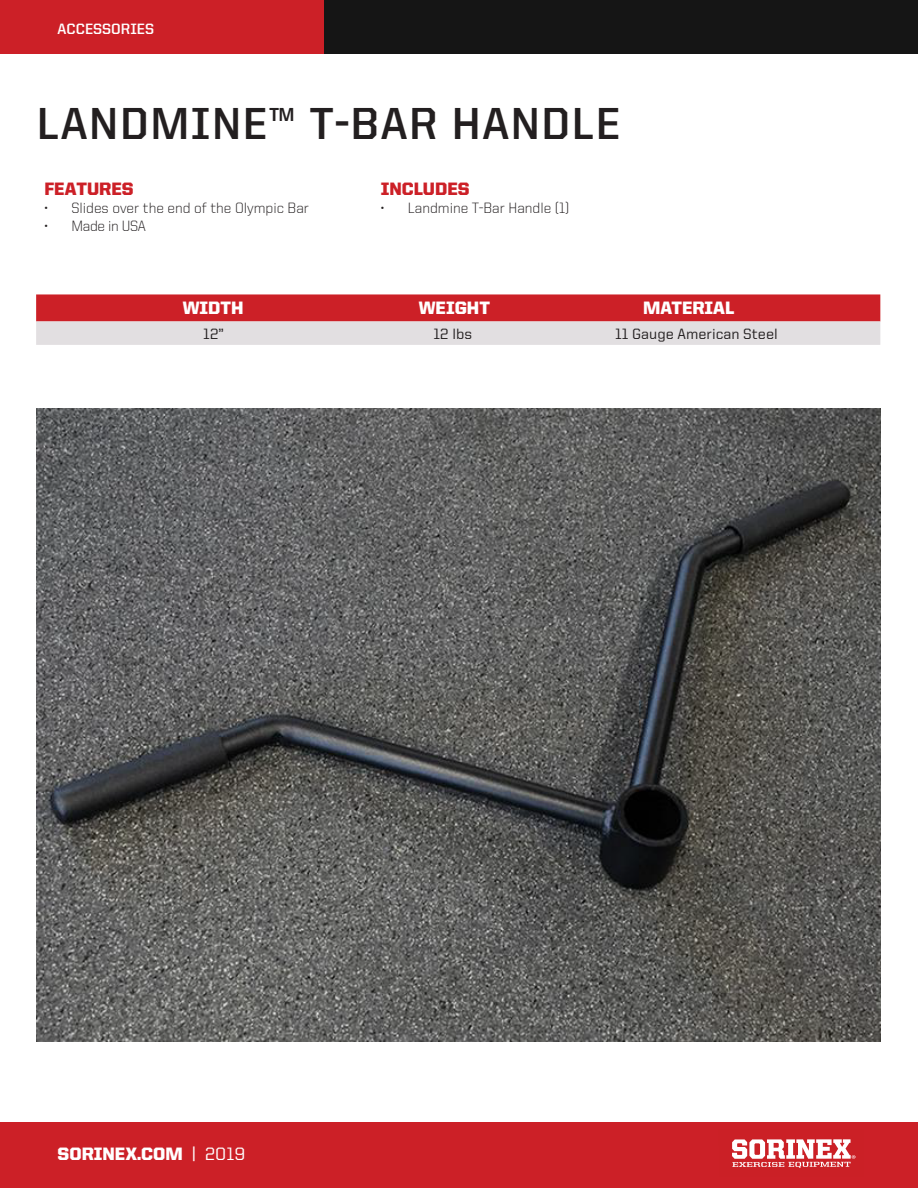
<style>
.page{position:relative;width:918px;height:1188px;background:#fff}
.page>*{position:absolute;margin:0;border:0;box-sizing:border-box;transform-origin:0 0}
.t1{font:700 45px "United Sans Reg";letter-spacing:.035em;color:#231f20}
.t2{font:900 18px "United Sans Reg";color:#fff}
.t3{font:900 18px "United Sans Reg";color:#cc2027}
.t4{font:300 15px "United Sans Reg";color:#231f20}
.t5{font:500 15px "United Sans Reg";color:#231f20}
.t6{font:700 15px "United Sans Reg";color:#fff}
.t7{font:300 15px "United Sans Reg";letter-spacing:-.02em;color:#231f20}
.s1{font-weight:500}
</style>
<div class="page">
<div style="left:0;top:1122px;width:918px;height:66px;background:#cc2027"></div>
<svg style="left:732px;top:1139px;width:123px;height:29px"></svg>
<div style="left:0;top:0;width:362px;height:54px;background:#cc2027"></div>
<div style="left:324px;top:0;width:594px;height:54px;background:#151515"></div>
<svg style="left:36px;top:294px;width:844px;height:51px;background:#d67b7f"></svg>
<img style="left:37px;top:409px;width:843px;height:632px">
<p class="t6" style="left:58px;top:20px;width:98px">ACCESSORIES</p>
<h1 class="t1" style="left:37px;top:99px;width:585px">LANDMINE™ T-BAR HANDLE</h1>
<p class="t3" style="left:44px;top:179px;width:91px">FEATURES</p>
<p class="t4" style="left:44px;top:200px;width:266px">• Slides over the end of the Olympic Bar</p>
<p class="t7" style="left:44px;top:218px;width:103px">• Made in USA</p>
<p class="t2" style="left:183px;top:298px;width:62px">WIDTH</p>
<p class="t5" style="left:203px;top:326px;width:22px">12”</p>
<p class="t3" style="left:381px;top:179px;width:90px">INCLUDES</p>
<p class="t4" style="left:381px;top:200px;width:190px">• Landmine T-Bar Handle (1)</p>
<p class="t2" style="left:419px;top:298px;width:73px">WEIGHT</p>
<p class="t2" style="left:643px;top:298px;width:93px">MATERIAL</p>
<p class="t5" style="left:434px;top:326px;width:40px">12 lbs</p>
<p class="t5" style="left:615px;top:326px;width:164px">11 Gauge American Steel</p>
<p class="t2" style="left:58px;top:1144px;width:189px">SORINEX.COM <span class="s1">| 2019</span></p>
</div>
